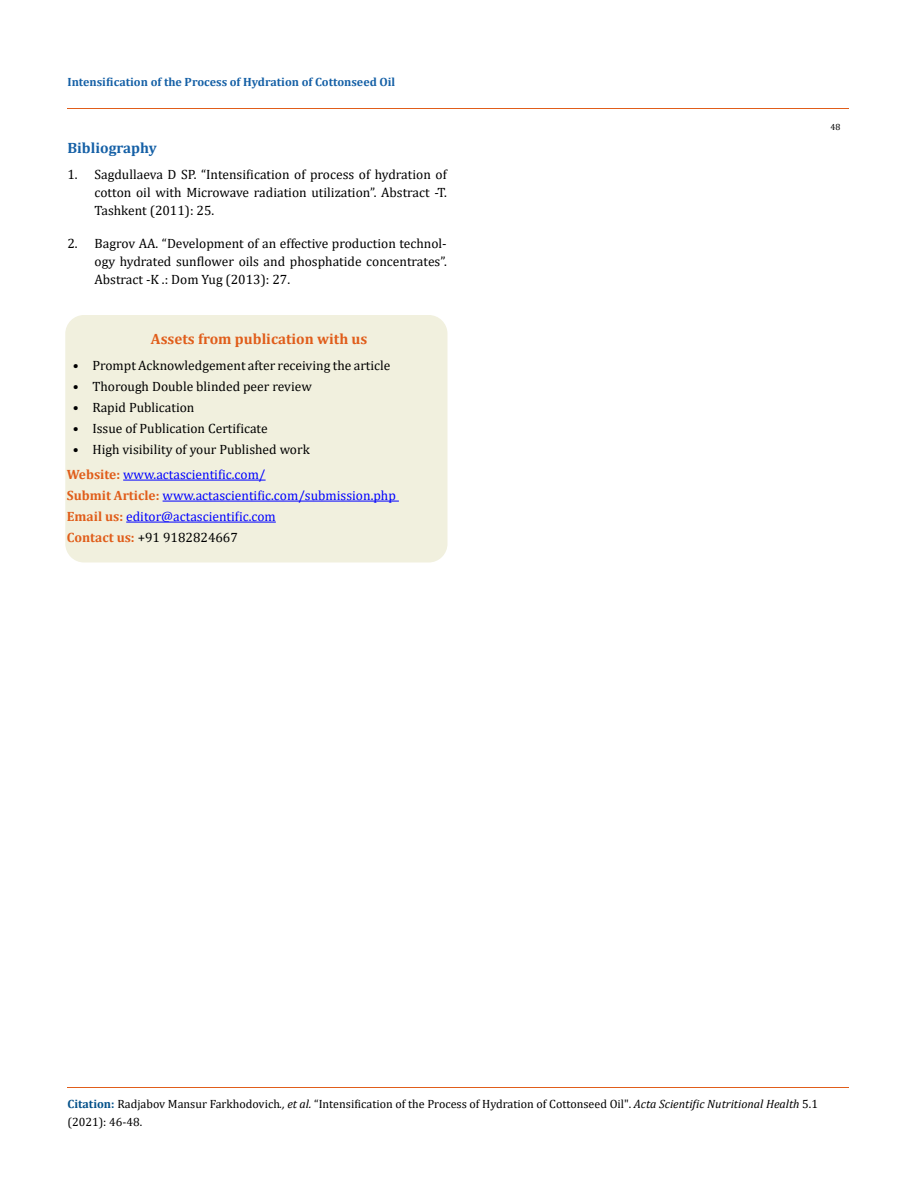
<style>
.page{position:relative;width:917px;height:1188px;background:#fff}
.page>*{position:absolute;margin:0;border:0;box-sizing:border-box;transform-origin:0 0}
.t1{font:700 15px "Cambria";color:#e05d1a}
.t2{font:700 15px "Cambria";color:#1560a6}
.t3{font:13.5px/18px "Cambria";color:#000;text-align:justify}
.t4{font:13.5px/21px "Cambria";color:#00f}
.t5{font:12px/18px "Cambria";color:#000}
.t6{font:700 12px "Cambria";color:#1560a6}
.t7{font:9px "Cambria";color:#000}
.s1{font-weight:700;color:#e05d1a}
.s2{color:#000}
.s3{font-weight:700;color:#035089}
.s4{font-style:italic}
</style>
<div class="page">
<hr style="left:67px;top:109px;width:782px;height:1px;background:#e05d1a">
<div style="left:66px;top:316px;width:381px;height:246px;background:#f1f0de;border-radius:18px"></div>
<div style="left:65px;top:315px;width:382px;height:247px;border:2px solid #f1f0de;border-radius:18px"></div>
<hr style="left:123px;top:480px;width:142px;height:1px;background:#00f">
<hr style="left:162px;top:501px;width:237px;height:1px;background:#00f">
<hr style="left:126px;top:522px;width:150px;height:1px;background:#00f">
<hr style="left:67px;top:1087px;width:782px;height:1px;background:#e05d1a">
<p class="t6" style="left:67px;top:73px;width:329px">Intensification of the Process of Hydration of Cottonseed Oil</p>
<p class="t2" style="left:67px;top:137px;width:91px">Bibliography</p>
<p class="t3" style="left:94px;top:166px;width:354px;text-indent:-27px">1. Sagdullaeva D SP. “Intensification of process of hydration of cotton oil with Microwave radiation utilization”. Abstract -T.<br>Tashkent (2011): 25.</p>
<p class="t3" style="left:94px;top:235px;width:354px;text-indent:-27px">2. Bagrov AA. “Development of an effective production technol&shy;ogy hydrated sunflower oils and phosphatide concentrates”.<br>Abstract -K .: Dom Yug (2013): 27.</p>
<p class="t1" style="left:151px;top:328px;width:218px">Assets from publication with us</p>
<p class="t3" style="left:73px;top:356px;width:319px">• Prompt Acknowledgement after receiving the article</p>
<p class="t3" style="left:73px;top:377px;width:240px">• Thorough Double blinded peer review</p>
<p class="t3" style="left:73px;top:398px;width:123px">• Rapid Publication</p>
<p class="t3" style="left:73px;top:419px;width:196px">• Issue of Publication Certificate</p>
<p class="t3" style="left:73px;top:440px;width:238px">• High visibility of your Published work</p>
<p class="t4" style="left:67px;top:464px;width:330px"><span class="s1">Website:</span> www.actascientific.com/<br><span class="s1">Submit Article:</span> www.actascientific.com/submission.php <span class="s1">Email us:</span> editor@actascientific.com<br><span class="s1">Contact us:</span> <span class="s2">+91 9182824667</span></p>
<p class="t7" style="left:830px;top:122px;width:11px">48</p>
<p class="t5" style="left:67px;top:1095px;width:752px"><span class="s3">Citation:</span> Radjabov Mansur Farkhodovich<span class="s4">., et al.</span> “Intensification of the Process of Hydration of Cottonseed Oil". <span class="s4">Acta Scientific Nutritional Health</span> 5.1 (2021): 46-48.</p>
</div>
